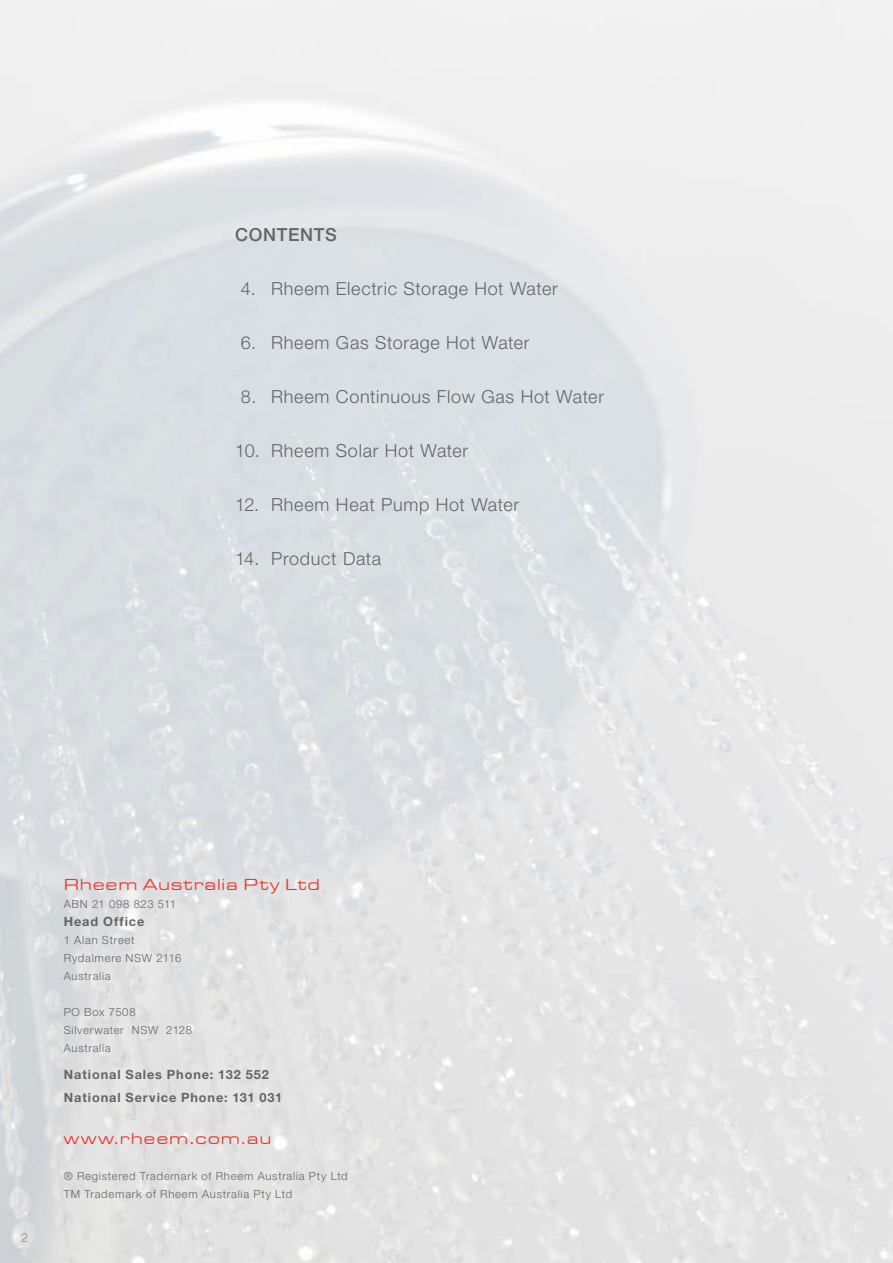
<style>
.page{position:relative;width:893px;height:1263px;background:#fff}
.page>*{position:absolute;margin:0;border:0;box-sizing:border-box;transform-origin:0 0}
.t1{font:300 18px "Helvetica Neue";letter-spacing:.04em;color:#636466}
.t2{font:500 18px "Helvetica Neue";letter-spacing:.035em;color:#636466}
.t3{font:16.5px "Eurostile Extended";letter-spacing:.05em;color:#ee3124}
.t4{font:700 12.75px/22.5px "Helvetica Neue";letter-spacing:.07em;color:#636466}
.t5{font:300 12.75px "Helvetica Neue";color:#636466}
.t6{font:300 11.25px/18px "Helvetica Neue";letter-spacing:.065em;color:#636466}
</style>
<div class="page">
<h1 class="t2" style="left:235px;top:224px;width:103px">CONTENTS</h1>
<h1 class="t1" style="left:241px;top:278px;width:318px">4. Rheem Electric Storage Hot Water</h1>
<h1 class="t1" style="left:241px;top:332px;width:290px">6. Rheem Gas Storage Hot Water</h1>
<h1 class="t1" style="left:241px;top:386px;width:365px">8. Rheem Continuous Flow Gas Hot Water</h1>
<h1 class="t1" style="left:235px;top:440px;width:235px">10. Rheem Solar Hot Water</h1>
<h1 class="t1" style="left:235px;top:494px;width:286px">12. Rheem Heat Pump Hot Water</h1>
<h1 class="t1" style="left:235px;top:548px;width:148px">14. Product Data</h1>
<p class="t5" style="left:21px;top:1230px;width:9px">2</p>
<h2 class="t3" style="left:64px;top:875px;width:258px">Rheem Australia Pty Ltd</h2>
<p class="t6" style="left:64px;top:894px;width:114px">ABN 21 098 823 511</p>
<p class="t4" style="left:64px;top:910px;width:82px">Head Office</p>
<p class="t6" style="left:64px;top:930px;width:119px">1 Alan Street<br>Rydalmere NSW 2116<br>Australia</p>
<p class="t6" style="left:64px;top:1003px;width:130px">PO Box 7508<br>Silverwater NSW 2128<br>Australia</p>
<p class="t4" style="left:64px;top:1063px;width:220px">National Sales Phone: 132 552<br>National Service Phone: 131 031</p>
<h2 class="t3" style="left:64px;top:1130px;width:209px">www.rheem.com.au</h2>
<p class="t6" style="left:64px;top:1167px;width:285px">® Registered Trademark of Rheem Australia Pty Ltd<br>TM Trademark of Rheem Australia Pty Ltd</p>
</div>
